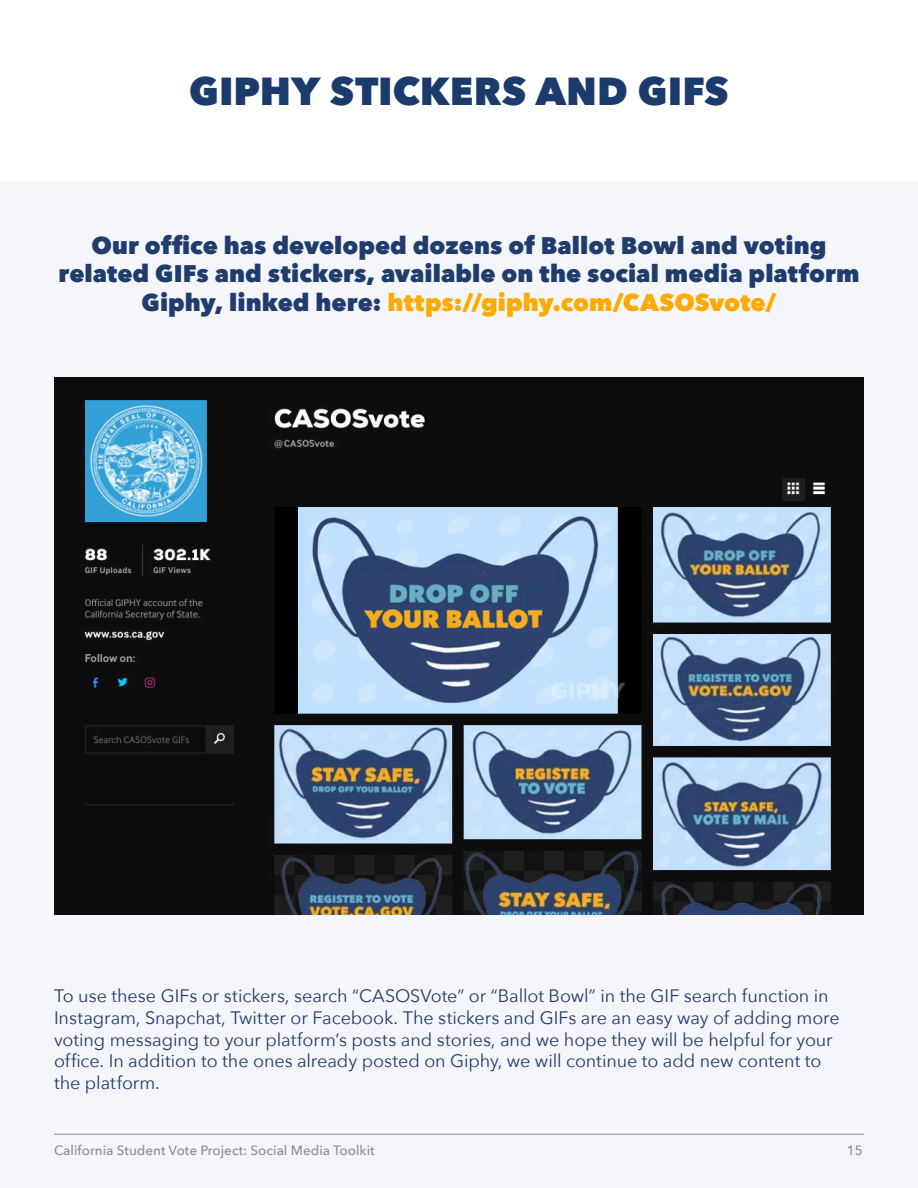
<style>
.page{position:relative;width:918px;height:1188px;background:#fff}
.page>*{position:absolute;margin:0;border:0;box-sizing:border-box;transform-origin:0 0}
.t1{font:800 39px "Avenir Next";letter-spacing:.005em;color:#1a3b6c}
.t2{font:800 24px/28.8px "Avenir Next";letter-spacing:.005em;color:#203c6c;text-align:center}
.t3{font:18px/21.6px "Avenir Next";letter-spacing:-.005em;color:#203c6c}
.t4{font:500 13.5px "Avenir Next";color:#8f8d8e}
.s1{color:#fa0}
</style>
<div class="page">
<div style="left:0;top:181px;width:918px;height:1007px;background:#f4f6fb"></div>
<hr style="left:54px;top:1134px;width:810px;height:1px;background:#8f8d8e">
<img style="left:54px;top:377px;width:810px;height:537px">
<p class="t1" style="left:189px;top:67px;width:541px">GIPHY STICKERS AND GIFS</p>
<p class="t2" style="left:59px;top:230px;width:802px">Our office has developed dozens of Ballot Bowl and voting related GIFs and stickers, available on the social media platform<br>Giphy, linked here: <span class="s1">https://giphy.com/CASOSvote/</span></p>
<p class="t3" style="left:54px;top:984px;width:787px">To use these GIFs or stickers, search “CASOSVote” or “Ballot Bowl” in the GIF search function in Instagram, Snapchat, Twitter or Facebook. The stickers and GIFs are an easy way of adding more voting messaging to your platform’s posts and stories, and we hope they will be helpful for your office. In addition to the ones already posted on Giphy, we will continue to add new content to</p>
<p class="t3" style="left:54px;top:1071px;width:107px">the platform.</p>
<p class="t4" style="left:54px;top:1139px;width:322px">California Student Vote Project: Social Media Toolkit</p>
<p class="t4" style="left:847px;top:1139px;width:18px">15</p>
</div>
